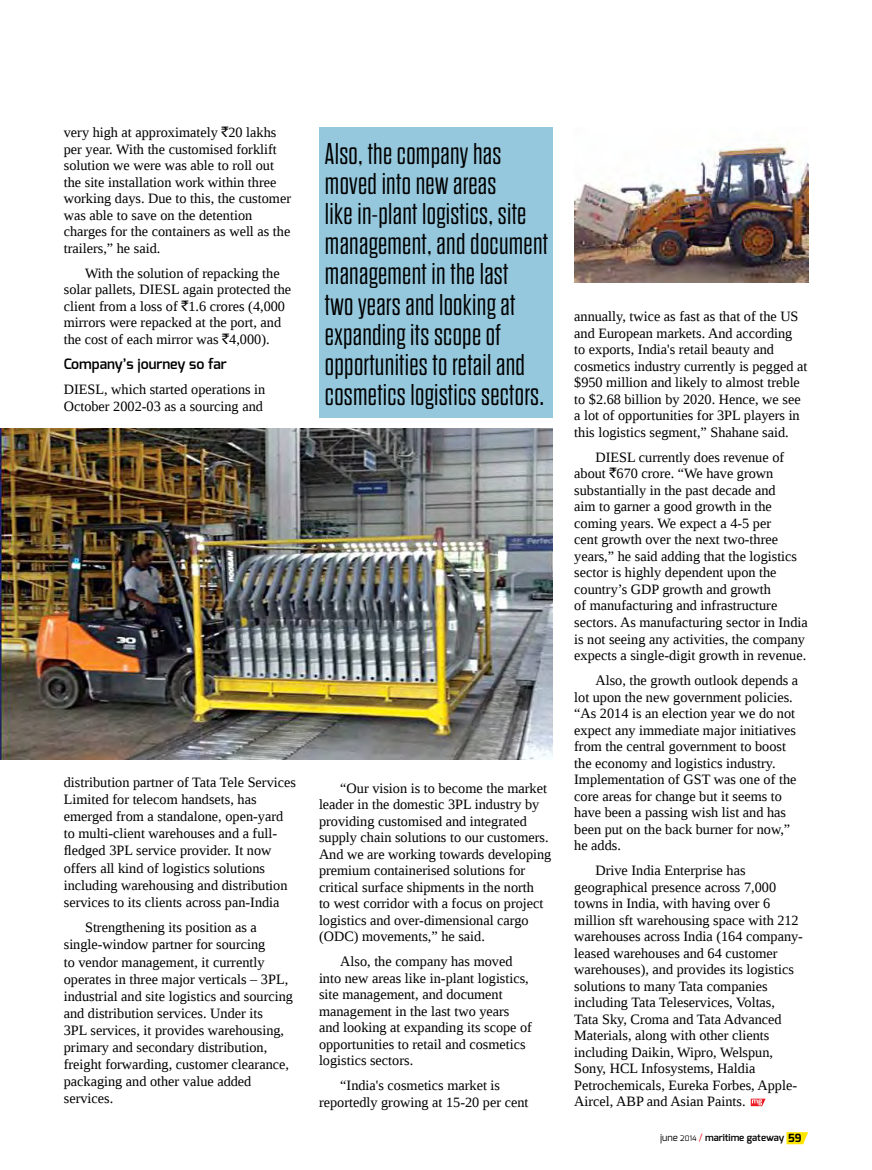
<style>
.page{position:relative;width:872px;height:1170px;background:#fff}
.page>*{position:absolute;margin:0;border:0;box-sizing:border-box;transform-origin:0 0}
.t1{font:300 30px/30px "Dharma Gothic E";letter-spacing:.01em;color:#000}
.t2{font:14.25px/16.5px "Liberation Serif";color:#000}
.t3{font:600 14.25px "Exo";color:#000}
.t4{font:600 9.75px "Exo";color:#000}
.s1{font-family:"Rupee Foradian"}
.s2{font-weight:400}
.s3{font-weight:400;font-size:7.5px}
.s4{font-weight:400;color:#ed1d24}
.s5{font-weight:700;font-size:11.25px}
</style>
<div class="page">
<div style="left:319px;top:127px;width:234px;height:291px;background:#95c8dd"></div>
<img style="left:574px;top:144px;width:234px;height:138px">
<img style="left:0;top:429px;width:553px;height:330px">
<svg style="left:750px;top:1098px;width:15px;height:8px"></svg>
<svg style="left:786px;top:1132px;width:22px;height:12px"></svg>
<p class="t2" style="left:64px;top:124px;width:229px">very high at approximately <span class="s1">`</span>20 lakhs per year. With the customised forklift solution we were was able to roll out the site installation work within three working days. Due to this, the customer was able to save on the detention charges for the containers as well as the trailers,” he said.</p>
<p class="t2" style="left:64px;top:265px;width:229px;text-indent:21px">With the solution of repacking the solar pallets, DIESL again protected the client from a loss of <span class="s1">`</span>1.6 crores (4,000 mirrors were repacked at the port, and the cost of each mirror was <span class="s1">`</span>4,000).</p>
<p class="t3" style="left:64px;top:355px;width:165px">Company’s journey so far</p>
<p class="t2" style="left:64px;top:381px;width:203px">DIESL, which started operations in<br>October 2002-03 as a sourcing and</p>
<p class="t2" style="left:64px;top:773px;width:234px;line-height:17.1px">distribution partner of Tata Tele Services Limited for telecom handsets, has emerged from a standalone, open-yard to multi-client warehouses and a full&shy;fledged 3PL service provider. It now offers all kind of logistics solutions including warehousing and distribution services to its clients across pan-India</p>
<p class="t2" style="left:64px;top:918px;width:231px;line-height:17.1px;text-indent:21px">Strengthening its position as a single-window partner for sourcing<br>to vendor management, it currently operates in three major verticals – 3PL, industrial and site logistics and sourcing and distribution services. Under its<br>3PL services, it provides warehousing, primary and secondary distribution, freight forwarding, customer clearance, packaging and other value added services.</p>
<h1 class="t1" style="left:325px;top:140px;width:225px">Also, the company has moved into new areas<br>like in-plant logistics, site management, and document management in the last<br>two years and looking at expanding its scope of opportunities to retail and cosmetics logistics sectors.</h1>
<p class="t2" style="left:319px;top:779px;width:234px;text-indent:21px">“Our vision is to become the market leader in the domestic 3PL industry by providing customised and integrated supply chain solutions to our customers.<br>And we are working towards developing premium containerised solutions for critical surface shipments in the north<br>to west corridor with a focus on project logistics and over-dimensional cargo (ODC) movements,” he said.</p>
<p class="t2" style="left:319px;top:953px;width:214px;text-indent:21px">Also, the company has moved into new areas like in-plant logistics, site management, and document management in the last two years and looking at expanding its scope of opportunities to retail and cosmetics logistics sectors.</p>
<p class="t2" style="left:319px;top:1077px;width:211px;text-align:center">“India's cosmetics market is reportedly growing at 15-20 per cent</p>
<p class="t2" style="left:574px;top:308px;width:235px">annually, twice as fast as that of the US and European markets. And according<br>to exports, India's retail beauty and cosmetics industry currently is pegged at $950 million and likely to almost treble to $2.68 billion by 2020. Hence, we see a lot of opportunities for 3PL players in this logistics segment,” Shahane said.</p>
<p class="t2" style="left:574px;top:449px;width:235px;text-indent:21px">DIESL currently does revenue of about <span class="s1">`</span>670 crore. “We have grown substantially in the past decade and<br>aim to garner a good growth in the coming years. We expect a 4-5 per<br>cent growth over the next two-three years,” he said adding that the logistics sector is highly dependent upon the country’s GDP growth and growth<br>of manufacturing and infrastructure sectors. As manufacturing sector in India is not seeing any activities, the company expects a single-digit growth in revenue.</p>
<p class="t2" style="left:574px;top:672px;width:225px;text-indent:21px">Also, the growth outlook depends a lot upon the new government policies. “As 2014 is an election year we do not expect any immediate major initiatives from the central government to boost the economy and logistics industry.<br>Implementation of GST was one of the core areas for change but it seems to have been a passing wish list and has been put on the back burner for now,” he adds.</p>
<p class="t2" style="left:574px;top:862px;width:230px;text-indent:21px">Drive India Enterprise has geographical presence across 7,000 towns in India, with having over 6 million sft warehousing space with 212 warehouses across India (164 company&shy;leased warehouses and 64 customer warehouses), and provides its logistics solutions to many Tata companies including Tata Teleservices, Voltas,<br>Tata Sky, Croma and Tata Advanced Materials, along with other clients including Daikin, Wipro, Welspun, Sony, HCL Infosystems, Haldia Petrochemicals, Eureka Forbes, Apple-Aircel, ABP and Asian Paints.</p>
<p class="t4" style="left:660px;top:1130px;width:143px"><span class="s2">june</span> <span class="s3">2014</span> <span class="s4">/</span> maritime gateway <span class="s5">59</span></p>
</div>
